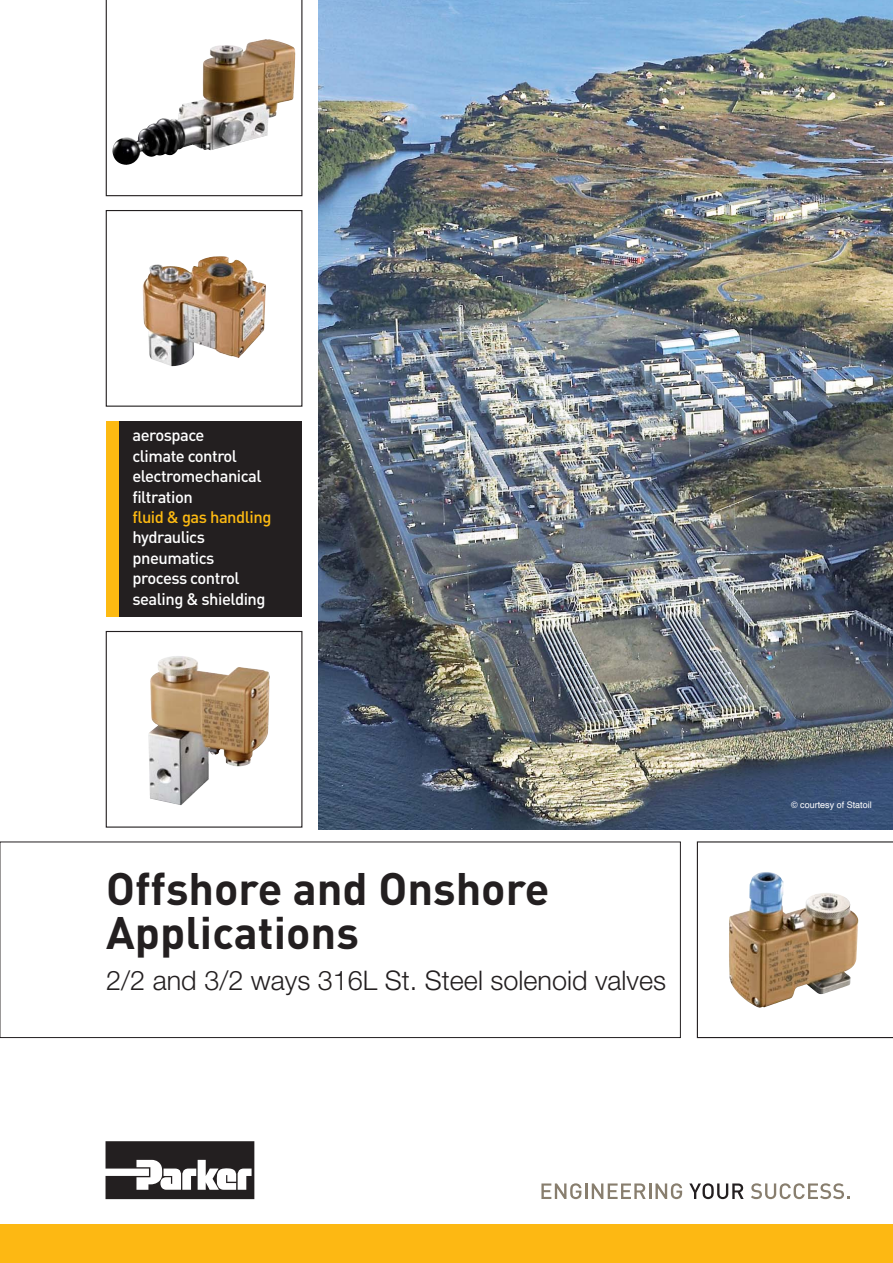
<style>
.page{position:relative;width:893px;height:1263px;background:#fff}
.page>*{position:absolute;margin:0;border:0;box-sizing:border-box;transform-origin:0 0}
.t1{font:700 45px/44.5px "DIN";color:#231f20}
.t2{font:300 27px "Helvetica Neue LT Std";color:#231f20}
.t3{font:500 16.5px/20.4px "DIN";letter-spacing:-.03em;color:#fff}
.t4{font:500 16.5px "DIN";letter-spacing:-.03em;color:#fdba12}
.t5{font:9px "Helvetica";color:#fff}
</style>
<div class="page">
<div style="left:0;top:1225px;width:893px;height:38px;background:#fdb813"></div>
<svg style="left:106px;top:1141px;width:148px;height:58px"></svg>
<svg style="left:105px;top:0;width:198px;height:407px"></svg>
<svg style="left:541px;top:1183px;width:141px;height:16px"></svg>
<svg style="left:689px;top:1183px;width:55px;height:16px"></svg>
<svg style="left:751px;top:1183px;width:99px;height:16px"></svg>
<div style="left:106px;top:421px;width:196px;height:196px;background:#231f20"></div>
<div style="left:106px;top:421px;width:13px;height:196px;background:#fdba12"></div>
<svg style="left:105px;top:630px;width:788px;height:409px"></svg>
<img style="left:319px;top:0;width:574px;height:829px">
<img style="left:265px;top:39px;width:30px;height:11px">
<img style="left:228px;top:257px;width:26px;height:22px">
<img style="left:197px;top:667px;width:63px;height:8px">
<img style="left:778px;top:875px;width:13px;height:39px">
<p class="t3" style="left:132px;top:427px;width:131px">aerospace<br>climate control electromechanical filtration</p>
<p class="t4" style="left:132px;top:511px;width:140px">fluid &amp; gas handling</p>
<p class="t3" style="left:132px;top:529px;width:135px">hydraulics pneumatics process control sealing &amp; shielding</p>
<h1 class="t1" style="left:106px;top:870px;width:445px">Offshore and Onshore<br>Applications</h1>
<h2 class="t2" style="left:106px;top:971px;width:561px">2/2 and 3/2 ways 316L St. Steel solenoid valves</h2>
<p class="t5" style="left:791px;top:801px;width:82px">© courtesy of Statoil</p>
</div>
